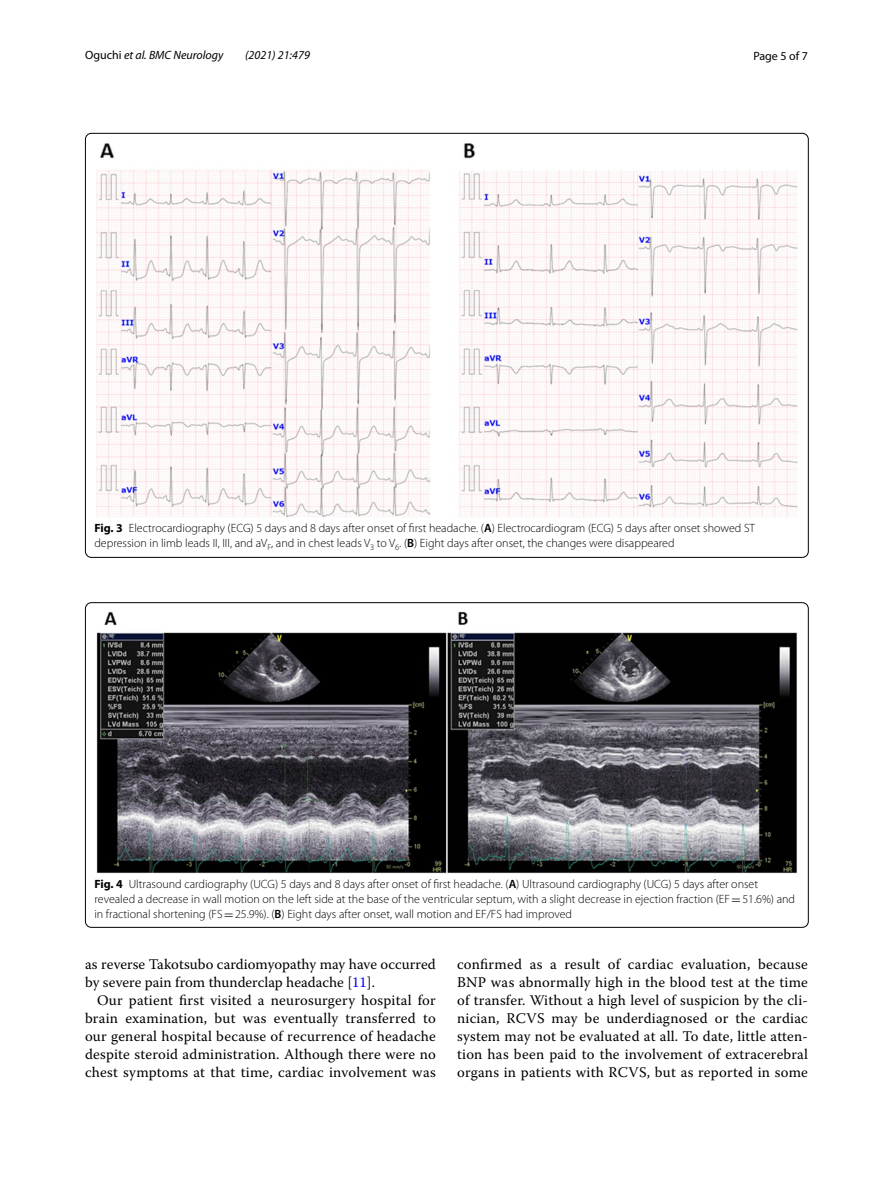
<style>
.page{position:relative;width:893px;height:1187px;background:#fff}
.page>*{position:absolute;margin:0;border:0;box-sizing:border-box;transform-origin:0 0}
.t1{font:14.7px/18px "Warnock Pro";letter-spacing:.01em;color:#000;text-align:justify}
.t2{font:300 12px/15px "Myriad Pro";color:#000}
.t3{font:italic 12px "Myriad Pro";color:#000}
.t4{font:12px "Myriad Pro";color:#000}
.s1{font-style:normal}
.s2{font-weight:700}
.s3{font-weight:600}
.s4{font-family:"MTSY";font-weight:400}
.s5{color:#00f}
</style>
<div class="page">
<img style="left:97px;top:143px;width:700px;height:374px">
<img style="left:97px;top:611px;width:700px;height:261px">
<p class="t3" style="left:85px;top:48px;width:140px"><span class="s1">Oguchi</span> et al. BMC Neurology</p>
<p class="t3" style="left:245px;top:48px;width:66px">(2021) 21:479</p>
<p class="t4" style="left:753px;top:48px;width:56px">Page 5 of 7</p>
<p class="t2" style="left:94px;top:521px;width:662px"><span class="s2">Fig. 3</span> Electrocardiography (ECG) 5 days and 8 days after onset of first headache. (<span class="s3">A</span>) Electrocardiogram (ECG) 5 days after onset showed ST depression in limb leads II, III, and aV<sub>F</sub>, and in chest leads V<sub>3</sub> to V<sub>6</sub>. (<span class="s3">B</span>) Eight days after onset, the changes were disappeared</p>
<p class="t2" style="left:94px;top:876px;width:702px"><span class="s2">Fig. 4</span> Ultrasound cardiography (UCG) 5 days and 8 days after onset of first headache. (<span class="s3">A</span>) Ultrasound cardiography (UCG) 5 days after onset revealed a decrease in wall motion on the left side at the base of the ventricular septum, with a slight decrease in ejection fraction (EF<span class="s4">=</span>51.6%) and in fractional shortening (FS<span class="s4">=</span>25.9%). (<span class="s3">B</span>) Eight days after onset, wall motion and EF/FS had improved</p>
<p class="t1" style="left:85px;top:954px;width:352px">as reverse Takotsubo cardiomyopathy may have occurred by severe pain from thunderclap headache [<span class="s5">11</span>].</p>
<p class="t1" style="left:85px;top:990px;width:352px;text-indent:12px">Our patient first visited a neurosurgery hospital for brain examination, but was eventually transferred to our general hospital because of recurrence of headache despite steroid administration. Although there were no chest symptoms at that time, cardiac involvement was</p>
<p class="t1" style="left:457px;top:954px;width:352px">confirmed as a result of cardiac evaluation, because BNP was abnormally high in the blood test at the time of transfer. Without a high level of suspicion by the cli&shy;nician, RCVS may be underdiagnosed or the cardiac system may not be evaluated at all. To date, little atten&shy;tion has been paid to the involvement of extracerebral organs in patients with RCVS, but as reported in some</p>
</div>
